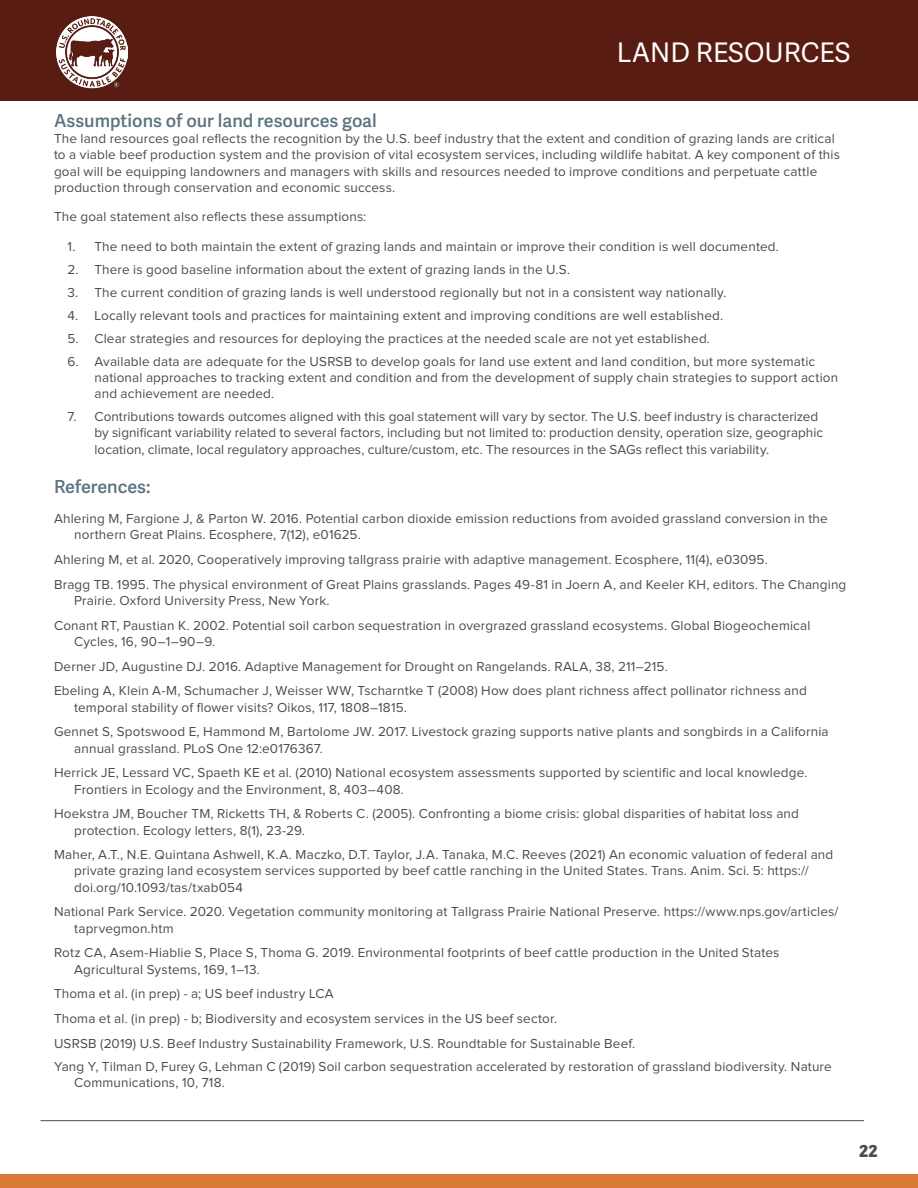
<style>
.page{position:relative;width:918px;height:1188px;background:#fff}
.page>*{position:absolute;margin:0;border:0;box-sizing:border-box;transform-origin:0 0}
.t1{font:27px "Adelle Sans";color:#fff}
.BODY{font:600 18px "Adelle Sans";color:#5c7380}
.t2{font:800 16.5px "Adelle Sans";color:#4b4c4d}
.BODY-2{font:13.5px/16.2px "Proxima Nova";letter-spacing:.01em;color:#4b4c4d}
</style>
<div class="page">
<div style="left:0;top:0;width:918px;height:101px;background:#591c12"></div>
<div style="left:0;top:1174px;width:918px;height:14px;background:#d97a38"></div>
<hr style="left:40px;top:1120px;width:824px;height:1px;background:#4b4c4d">
<img style="left:56px;top:16px;width:71px;height:73px">
<h1 class="t1" style="left:617px;top:36px;width:235px">LAND RESOURCES</h1>
<p class="BODY" style="left:54px;top:110px;width:324px">Assumptions of our land resources goal</p>
<p class="BODY-2" style="left:54px;top:131px;width:788px">The land resources goal reflects the recognition by the U.S. beef industry that the extent and condition of grazing lands are critical to a viable beef production system and the provision of vital ecosystem services, including wildlife habitat. A key component of this goal will be equipping landowners and managers with skills and resources needed to improve conditions and perpetuate cattle production through conservation and economic success.</p>
<p class="BODY-2" style="left:54px;top:209px;width:314px">The goal statement also reflects these assumptions:</p>
<p class="BODY-2" style="left:68px;top:239px;width:713px">1. The need to both maintain the extent of grazing lands and maintain or improve their condition is well documented.</p>
<p class="BODY-2" style="left:68px;top:262px;width:504px">2. There is good baseline information about the extent of grazing lands in the U.S.</p>
<p class="BODY-2" style="left:68px;top:285px;width:660px">3. The current condition of grazing lands is well understood regionally but not in a consistent way nationally.</p>
<p class="BODY-2" style="left:68px;top:308px;width:657px">4. Locally relevant tools and practices for maintaining extent and improving conditions are well established.</p>
<p class="BODY-2" style="left:68px;top:331px;width:644px">5. Clear strategies and resources for deploying the practices at the needed scale are not yet established.</p>
<p class="BODY-2" style="left:94px;top:354px;width:745px;text-indent:-27px">6. Available data are adequate for the USRSB to develop goals for land use extent and land condition, but more systematic national approaches to tracking extent and condition and from the development of supply chain strategies to support action and achievement are needed.</p>
<p class="BODY-2" style="left:94px;top:409px;width:730px;text-indent:-27px">7. Contributions towards outcomes aligned with this goal statement will vary by sector. The U.S. beef industry is characterized by significant variability related to several factors, including but not limited to: production density, operation size, geographic location, climate, local regulatory approaches, culture/custom, etc. The resources in the SAGs reflect this variability.</p>
<p class="BODY" style="left:54px;top:477px;width:98px">References:</p>
<p class="BODY-2" style="left:54px;top:511px;width:775px">Ahlering M, Fargione J, &amp; Parton W. 2016. Potential carbon dioxide emission reductions from avoided grassland conversion in the</p>
<p class="BODY-2" style="left:74px;top:527px;width:288px">northern Great Plains. Ecosphere, 7(12), e01625.</p>
<p class="BODY-2" style="left:54px;top:552px;width:715px">Ahlering M, et al. 2020, Cooperatively improving tallgrass prairie with adaptive management. Ecosphere, 11(4), e03095.</p>
<p class="BODY-2" style="left:54px;top:577px;width:794px">Bragg TB. 1995. The physical environment of Great Plains grasslands. Pages 49-81 in Joern A, and Keeler KH, editors. The Changing</p>
<p class="BODY-2" style="left:74px;top:593px;width:257px">Prairie. Oxford University Press, New York.</p>
<p class="BODY-2" style="left:54px;top:618px;width:758px">Conant RT, Paustian K. 2002. Potential soil carbon sequestration in overgrazed grassland ecosystems. Global Biogeochemical</p>
<p class="BODY-2" style="left:74px;top:634px;width:143px">Cycles, 16, 90–1–90–9.</p>
<p class="BODY-2" style="left:54px;top:659px;width:615px">Derner JD, Augustine DJ. 2016. Adaptive Management for Drought on Rangelands. RALA, 38, 211–215.</p>
<p class="BODY-2" style="left:54px;top:683px;width:754px">Ebeling A, Klein A-M, Schumacher J, Weisser WW, Tscharntke T (2008) How does plant richness affect pollinator richness and</p>
<p class="BODY-2" style="left:74px;top:700px;width:334px">temporal stability of flower visits? Oikos, 117, 1808–1815.</p>
<p class="BODY-2" style="left:54px;top:724px;width:776px">Gennet S, Spotswood E, Hammond M, Bartolome JW. 2017. Livestock grazing supports native plants and songbirds in a California</p>
<p class="BODY-2" style="left:74px;top:741px;width:250px">annual grassland. PLoS One 12:e0176367.</p>
<p class="BODY-2" style="left:54px;top:765px;width:755px">Herrick JE, Lessard VC, Spaeth KE et al. (2010) National ecosystem assessments supported by scientific and local knowledge.</p>
<p class="BODY-2" style="left:74px;top:782px;width:331px">Frontiers in Ecology and the Environment, 8, 403–408.</p>
<p class="BODY-2" style="left:54px;top:806px;width:747px">Hoekstra JM, Boucher TM, Ricketts TH, &amp; Roberts C. (2005). Confronting a biome crisis: global disparities of habitat loss and</p>
<p class="BODY-2" style="left:74px;top:823px;width:232px">protection. Ecology letters, 8(1), 23-29.</p>
<p class="BODY-2" style="left:54px;top:847px;width:781px">Maher, A.T., N.E. Quintana Ashwell, K.A. Maczko, D.T. Taylor, J.A. Tanaka, M.C. Reeves (2021) An economic valuation of federal and</p>
<p class="BODY-2" style="left:74px;top:863px;width:736px">private grazing land ecosystem services supported by beef cattle ranching in the United States. Trans. Anim. Sci. 5: https:// doi.org/10.1093/tas/txab054</p>
<p class="BODY-2" style="left:54px;top:904px;width:786px">National Park Service. 2020. Vegetation community monitoring at Tallgrass Prairie National Preserve. https://www.nps.gov/articles/</p>
<p class="BODY-2" style="left:74px;top:921px;width:101px">taprvegmon.htm</p>
<p class="BODY-2" style="left:54px;top:945px;width:727px">Rotz CA, Asem-Hiablie S, Place S, Thoma G. 2019. Environmental footprints of beef cattle production in the United States</p>
<p class="BODY-2" style="left:74px;top:962px;width:187px">Agricultural Systems, 169, 1–13.</p>
<p class="BODY-2" style="left:54px;top:986px;width:281px">Thoma et al. (in prep) - a; US beef industry LCA</p>
<p class="BODY-2" style="left:54px;top:1011px;width:505px">Thoma et al. (in prep) - b; Biodiversity and ecosystem services in the US beef sector.</p>
<p class="BODY-2" style="left:54px;top:1036px;width:583px">USRSB (2019) U.S. Beef Industry Sustainability Framework, U.S. Roundtable for Sustainable Beef.</p>
<p class="BODY-2" style="left:54px;top:1059px;width:779px">Yang Y, Tilman D, Furey G, Lehman C (2019) Soil carbon sequestration accelerated by restoration of grassland biodiversity. Nature</p>
<p class="BODY-2" style="left:74px;top:1075px;width:152px">Communications, 10, 718.</p>
<p class="t2" style="left:859px;top:1141px;width:20px">22</p>
</div>
